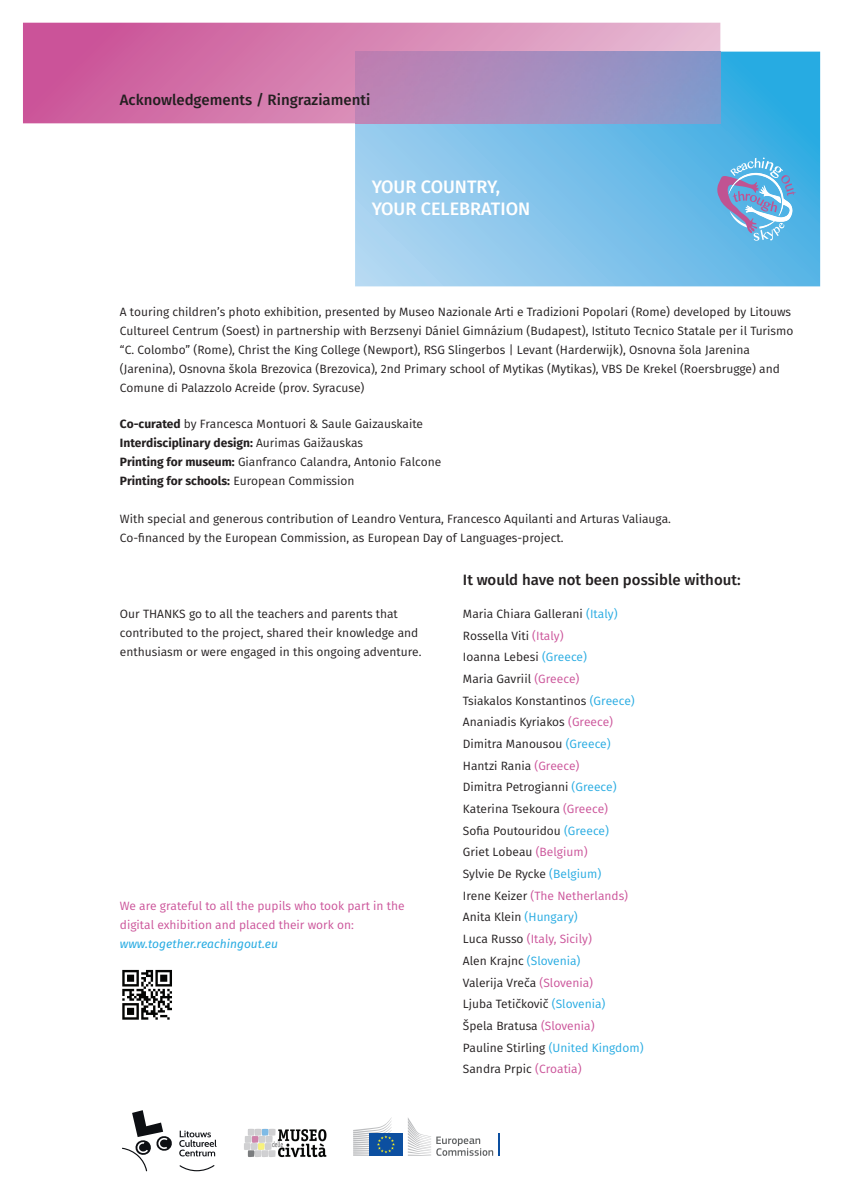
<style>
.page{position:relative;width:842px;height:1191px;background:#fff}
.page>*{position:absolute;margin:0;border:0;box-sizing:border-box;transform-origin:0 0}
.t1{font:500 18px/21.6px "Fira Sans";color:#fff}
.t2{font:500 15px "Fira Sans";color:#231f20}
.t3{font:12px/21.7px "Fira Sans";color:#231f20}
.t4{font:12px/19px "Fira Sans";color:#cb5399}
.t5{font:italic 12px "Fira Sans";color:#27abe2}
.s1{font-weight:700}
.s2{color:#27abe2}
.s3{color:#cb5399}
</style>
<div class="page">
<svg style="left:355px;top:52px;width:465px;height:234px;background:#75bfe9"></svg>
<svg style="left:23px;top:23px;width:697px;height:100px;background:#d378ac"></svg>
<img style="left:355px;top:52px;width:365px;height:71px">
<svg style="left:122px;top:969px;width:50px;height:51px"></svg>
<svg style="left:122px;top:970px;width:50px;height:49px"></svg>
<img style="left:244px;top:1128px;width:83px;height:30px">
<hr style="left:498px;top:1133px;width:2px;height:22px;background:#0c4fa0">
<svg style="left:408px;top:1118px;width:85px;height:37px"></svg>
<div style="left:369px;top:1133px;width:34px;height:22px;background:#0c4fa0"></div>
<svg style="left:353px;top:1117px;width:42px;height:38px"></svg>
<svg style="left:179px;top:1165px;width:35px;height:6px"></svg>
<svg style="left:122px;top:1110px;width:50px;height:61px"></svg>
<svg style="left:179px;top:1130px;width:38px;height:26px"></svg>
<svg style="left:714px;top:158px;width:82px;height:83px;background:#77b0dd"></svg>
<p class="t2" style="left:120px;top:88px;width:252px">Acknowledgements / Ringraziamenti</p>
<h1 class="t1" style="left:372px;top:175px;width:160px">YOUR COUNTRY,<br>YOUR CELEBRATION</h1>
<p class="t3" style="left:120px;top:302px;width:675px;line-height:19px">A touring children’s photo exhibition, presented by Museo Nazionale Arti e Tradizioni Popolari (Rome) developed by Litouws Cultureel Centrum (Soest) in partnership with Berzsenyi Dániel Gimnázium (Budapest), Istituto Tecnico Statale per il Turismo “C. Colombo” (Rome), Christ the King College (Newport), RSG Slingerbos | Levant (Harderwijk), Osnovna šola Jarenina (Jarenina), Osnovna škola Brezovica (Brezovica), 2nd Primary school of Mytikas (Mytikas), VBS De Krekel (Roersbrugge) and Comune di Palazzolo Acreide (prov. Syracuse)</p>
<p class="t3" style="left:120px;top:414px;width:323px;line-height:19px"><span class="s1">Co-curated</span> by Francesca Montuori &amp; Saule Gaizauskaite <span class="s1">Interdisciplinary design:</span> Aurimas Gaižauskas<br><span class="s1">Printing for museum:</span> Gianfranco Calandra, Antonio Falcone <span class="s1">Printing for schools:</span> European Commission</p>
<p class="t3" style="left:120px;top:509px;width:553px;line-height:19px">With special and generous contribution of Leandro Ventura, Francesco Aquilanti and Arturas Valiauga.<br>Co-financed by the European Commission, as European Day of Languages-project.</p>
<p class="t2" style="left:463px;top:567px;width:279px">It would have not been possible without:</p>
<p class="t3" style="left:120px;top:604px;width:303px;line-height:19px">Our THANKS go to all the teachers and parents that contributed to the project, shared their knowledge and enthusiasm or were engaged in this ongoing adventure.</p>
<p class="t3" style="left:463px;top:602px;width:182px">Maria Chiara Gallerani <span class="s2">(Italy)<br></span>Rossella Viti <span class="s3">(Italy)<br></span>Ioanna Lebesi <span class="s2">(Greece)<br></span>Maria Gavriil <span class="s3">(Greece)<br></span>Tsiakalos Konstantinos <span class="s2">(Greece)<br></span>Ananiadis Kyriakos <span class="s3">(Greece)<br></span>Dimitra Manousou <span class="s2">(Greece)<br></span>Hantzi Rania <span class="s3">(Greece)<br></span>Dimitra Petrogianni <span class="s2">(Greece)<br></span>Katerina Tsekoura <span class="s3">(Greece)<br></span>Sofia Poutouridou <span class="s2">(Greece)<br></span>Griet Lobeau <span class="s3">(Belgium)<br></span>Sylvie De Rycke <span class="s2">(Belgium)<br></span>Irene Keizer <span class="s3">(The Netherlands)<br></span>Anita Klein <span class="s2">(Hungary)<br></span>Luca Russo <span class="s3">(Italy, Sicily)<br></span>Alen Krajnc <span class="s2">(Slovenia)<br></span>Valerija Vreča <span class="s3">(Slovenia)<br></span>Ljuba Tetičkovič <span class="s2">(Slovenia)<br></span>Špela Bratusa <span class="s3">(Slovenia)<br></span>Pauline Stirling <span class="s2">(United Kingdom)<br></span>Sandra Prpic <span class="s3">(Croatia)</span></p>
<p class="t4" style="left:120px;top:896px;width:286px">We are grateful to all the pupils who took part in the digital exhibition and placed their work on:</p>
<p class="t5" style="left:120px;top:935px;width:160px">www.together.reachingout.eu</p>
</div>
